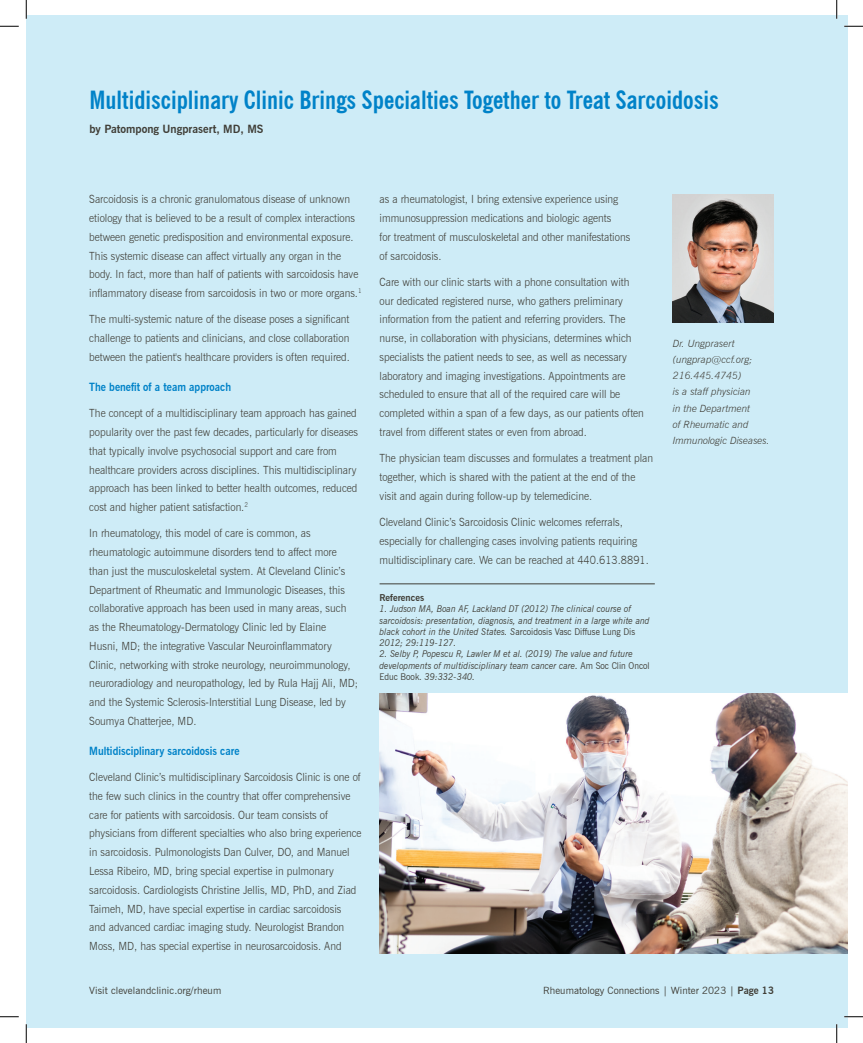
<style>
.page{position:relative;width:863px;height:1043px;background:#fff}
.page>*{position:absolute;margin:0;border:0;box-sizing:border-box;transform-origin:0 0}
.t1{font:700 condensed 25px "News Gothic BT";color:#0082c8}
.t2{font:300 11.25px/18.8px "News Gothic BT";color:#3f3d36;scale:.93 1}
.t3{font:700 11.25px "News Gothic BT";color:#0082c8;scale:.93 1}
.t4{font:700 11.25px "News Gothic BT";color:#3f3d36}
.t5{font:italic 300 10px/16.2px "News Gothic BT";color:#3f3d36}
.t6{font:10px "News Gothic BT";letter-spacing:.005em;color:#3f3d36}
.t7{font:italic 9.38px/11.2px "News Gothic BT";color:#3f3d36;scale:.93 1}
.t8{font:700 9.38px "News Gothic BT";color:#3f3d36}
.s1{font-style:normal}
.s2{font-weight:700}
</style>
<div class="page">
<div style="left:26px;top:15px;width:822px;height:1013px;background:#ceecf7"></div>
<img style="left:379px;top:693px;width:469px;height:260px">
<img style="left:672px;top:195px;width:101px;height:128px">
<hr style="left:379px;top:583px;width:275px;height:1px;background:#3f3d36">
<svg style="left:0;top:25px;width:19px;height:2px"></svg>
<svg style="left:844px;top:25px;width:18px;height:2px"></svg>
<svg style="left:0;top:1016px;width:19px;height:1px"></svg>
<svg style="left:844px;top:1016px;width:18px;height:1px"></svg>
<svg style="left:25px;top:0;width:2px;height:19px"></svg>
<svg style="left:25px;top:1024px;width:2px;height:18px"></svg>
<svg style="left:836px;top:0;width:1px;height:19px"></svg>
<svg style="left:836px;top:1024px;width:1px;height:18px"></svg>
<h1 class="t1" style="left:89px;top:84px;width:630px">Multidisciplinary Clinic Brings Specialties Together to Treat Sarcoidosis</h1>
<p class="t4" style="left:89px;top:122px;width:175px">by Patompong Ungprasert, MD, MS</p>
<p class="t2" style="left:89px;top:190px;width:294px">Sarcoidosis is a chronic granulomatous disease of unknown etiology that is believed to be a result of complex interactions between genetic predisposition and environmental exposure.<br>This systemic disease can affect virtually any organ in the body. In fact, more than half of patients with sarcoidosis have inflammatory disease from sarcoidosis in two or more organs.<sup>1</sup></p>
<p class="t2" style="left:89px;top:310px;width:282px;text-align:justify">The multi-systemic nature of the disease poses a significant challenge to patients and clinicians, and close collaboration between the patient's healthcare providers is often required.</p>
<p class="t3" style="left:89px;top:380px;width:154px">The benefit of a team approach</p>
<p class="t2" style="left:89px;top:404px;width:290px">The concept of a multidisciplinary team approach has gained popularity over the past few decades, particularly for diseases that typically involve psychosocial support and care from healthcare providers across disciplines. This multidisciplinary approach has been linked to better health outcomes, reduced cost and higher patient satisfaction.<sup>2</sup></p>
<p class="t2" style="left:89px;top:524px;width:290px">In rheumatology, this model of care is common, as rheumatologic autoimmune disorders tend to affect more than just the musculoskeletal system. At Cleveland Clinic’s Department of Rheumatic and Immunologic Diseases, this collaborative approach has been used in many areas, such as the Rheumatology-Dermatology Clinic led by Elaine Husni, MD; the integrative Vascular Neuroinflammatory Clinic, networking with stroke neurology, neuroimmunology, neuroradiology and neuropathology, led by Rula Hajj Ali, MD; and the Systemic Sclerosis-Interstitial Lung Disease, led by Soumya Chatterjee, MD.</p>
<p class="t3" style="left:89px;top:744px;width:163px">Multidisciplinary sarcoidosis care</p>
<p class="t2" style="left:89px;top:767px;width:294px">Cleveland Clinic’s multidisciplinary Sarcoidosis Clinic is one of the few such clinics in the country that offer comprehensive care for patients with sarcoidosis. Our team consists of physicians from different specialties who also bring experience in sarcoidosis. Pulmonologists Dan Culver, DO, and Manuel Lessa Ribeiro, MD, bring special expertise in pulmonary sarcoidosis. Cardiologists Christine Jellis, MD, PhD, and Ziad Taimeh, MD, have special expertise in cardiac sarcoidosis<br>and advanced cardiac imaging study. Neurologist Brandon Moss, MD, has special expertise in neurosarcoidosis. And</p>
<p class="t2" style="left:379px;top:190px;width:271px">as a rheumatologist, I bring extensive experience using immunosuppression medications and biologic agents<br>for treatment of musculoskeletal and other manifestations of sarcoidosis.</p>
<p class="t2" style="left:379px;top:272px;width:286px">Care with our clinic starts with a phone consultation with our dedicated registered nurse, who gathers preliminary information from the patient and referring providers. The nurse, in collaboration with physicians, determines which specialists the patient needs to see, as well as necessary laboratory and imaging investigations. Appointments are scheduled to ensure that all of the required care will be completed within a span of a few days, as our patients often travel from different states or even from abroad.</p>
<p class="t2" style="left:379px;top:449px;width:296px">The physician team discusses and formulates a treatment plan together, which is shared with the patient at the end of the visit and again during follow-up by telemedicine.</p>
<p class="t2" style="left:379px;top:512px;width:291px">Cleveland Clinic’s Sarcoidosis Clinic welcomes referrals, especially for challenging cases involving patients requiring multidisciplinary care. We can be reached at 440.613.8891.</p>
<p class="t8" style="left:379px;top:592px;width:46px">References</p>
<p class="t7" style="left:379px;top:603px;width:292px">1. Judson MA, Boan AF, Lackland DT (2012) The clinical course of sarcoidosis: presentation, diagnosis, and treatment in a large white and black cohort in the United States. S<span class="s1">arcoidosis Vasc Diffuse Lung Dis </span>2012; 29:119-127.</p>
<p class="t7" style="left:379px;top:648px;width:292px">2. Selby P, Popescu R, Lawler M et al. (2019) The value and future developments of multidisciplinary team cancer care. <span class="s1">Am Soc Clin Oncol<br>Educ Book.</span> 39:332-340.</p>
<p class="t5" style="left:672px;top:335px;width:98px">Dr. Ungprasert (ungprap@ccf.org;<br>216.445.4745)<br>is a staff physician<br>in the Department<br>of Rheumatic and<br>Immunologic Diseases.</p>
<p class="t6" style="left:89px;top:984px;width:133px">Visit clevelandclinic.org/rheum</p>
<p class="t6" style="left:543px;top:984px;width:232px">Rheumatology Connections | Winter 2023 | <span class="s2">Page 13</span></p>
</div>
